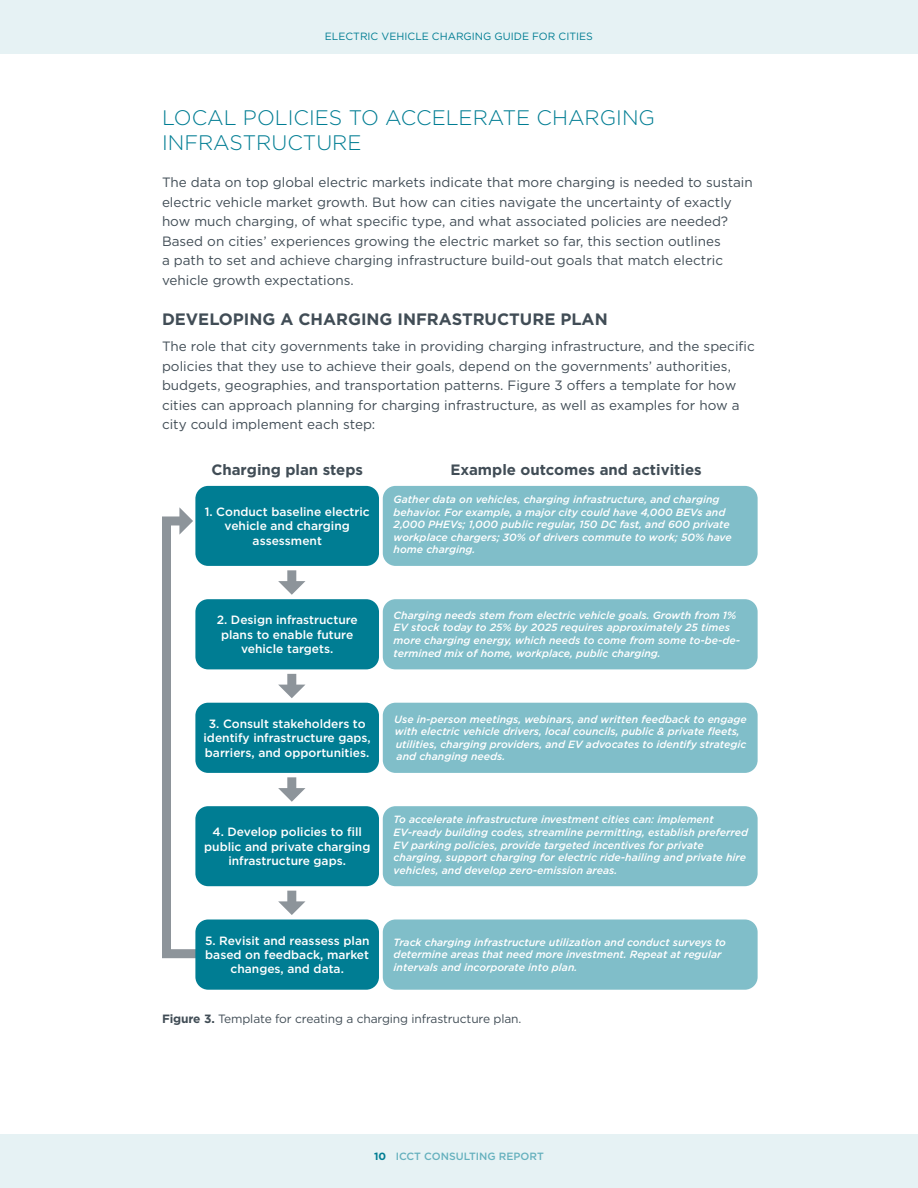
<style>
.page{position:relative;width:918px;height:1188px;background:#fff}
.page>*{position:absolute;margin:0;border:0;box-sizing:border-box;transform-origin:0 0}
.t1{font:300 21px/25.2px "Gotham";color:#007d93}
.t2{font:700 16.5px "Gotham";color:#414d56}
.t3{font:700 15px "Gotham";color:#414d56}
.t4{font:13.5px/19.5px "Gotham";color:#414d56}
.t5{font:500 12px/14.4px "Gotham";color:#fff;text-align:center}
.t6{font:12px "Gotham";letter-spacing:-.01em;color:#414d56}
.t7{font:italic 500 10.5px/12.6px "Gotham";color:#fff}
.t8{font:10.5px "Gotham";color:#007d93}
.t9{font:500 10.5px "Gotham";color:#66b1be}
.s1{font-weight:700}
.s2{font-weight:700;color:#007d93}
</style>
<div class="page">
<div style="left:0;top:1134px;width:918px;height:54px;background:#e6f2f4"></div>
<div style="left:0;top:0;width:918px;height:54px;background:#e6f2f4"></div>
<div style="left:195px;top:486px;width:184px;height:80px;background:#007d93;border-radius:13px"></div>
<div style="left:383px;top:486px;width:375px;height:80px;background:#80bec9;border-radius:13px"></div>
<div style="left:195px;top:599px;width:184px;height:70px;background:#007d93;border-radius:13px"></div>
<div style="left:383px;top:599px;width:375px;height:70px;background:#80bec9;border-radius:13px"></div>
<div style="left:287px;top:570px;width:9px;height:13px;background:#8d949a"></div>
<svg style="left:278px;top:581px;width:27px;height:14px"></svg>
<div style="left:287px;top:674px;width:9px;height:12px;background:#8d949a"></div>
<svg style="left:278px;top:685px;width:27px;height:13px"></svg>
<div style="left:195px;top:703px;width:184px;height:70px;background:#007d93;border-radius:13px"></div>
<div style="left:383px;top:703px;width:375px;height:70px;background:#80bec9;border-radius:13px"></div>
<div style="left:195px;top:806px;width:184px;height:80px;background:#007d93;border-radius:13px"></div>
<div style="left:383px;top:806px;width:375px;height:80px;background:#80bec9;border-radius:13px"></div>
<div style="left:287px;top:777px;width:9px;height:13px;background:#8d949a"></div>
<svg style="left:278px;top:788px;width:27px;height:14px"></svg>
<div style="left:287px;top:891px;width:9px;height:12px;background:#8d949a"></div>
<svg style="left:278px;top:901px;width:27px;height:14px"></svg>
<svg style="left:162px;top:507px;width:49px;height:452px"></svg>
<div style="left:195px;top:920px;width:184px;height:70px;background:#007d93;border-radius:13px"></div>
<div style="left:383px;top:920px;width:375px;height:70px;background:#80bec9;border-radius:13px"></div>
<p class="t8" style="left:325px;top:30px;width:270px">ELECTRIC VEHICLE CHARGING GUIDE FOR CITIES</p>
<h1 class="t1" style="left:162px;top:104px;width:495px">LOCAL POLICIES TO ACCELERATE CHARGING<br>INFRASTRUCTURE</h1>
<p class="t4" style="left:162px;top:173px;width:592px">The data on top global electric markets indicate that more charging is needed to sustain electric vehicle market growth. But how can cities navigate the uncertainty of exactly how much charging, of what specific type, and what associated policies are needed?<br>Based on cities’ experiences growing the electric market so far, this section outlines<br>a path to set and achieve charging infrastructure build-out goals that match electric vehicle growth expectations.</p>
<h2 class="t2" style="left:162px;top:308px;width:447px">DEVELOPING A CHARGING INFRASTRUCTURE PLAN</h2>
<p class="t4" style="left:162px;top:336px;width:594px">The role that city governments take in providing charging infrastructure, and the specific policies that they use to achieve their goals, depend on the governments’ authorities, budgets, geographies, and transportation patterns. Figure 3 offers a template for how cities can approach planning for charging infrastructure, as well as examples for how a city could implement each step:</p>
<h3 class="t3" style="left:211px;top:460px;width:153px">Charging plan steps</h3>
<h3 class="t3" style="left:451px;top:460px;width:253px">Example outcomes and activities</h3>
<p class="t5" style="left:205px;top:504px;width:167px">1. Conduct baseline electric vehicle and charging assessment</p>
<p class="t7" style="left:394px;top:493px;width:340px">Gather data on vehicles, charging infrastructure, and charging behavior. For example, a major city could have 4,000 BEVs and 2,000 PHEVs; 1,000 public regular, 150 DC fast, and 600 private workplace chargers; 30% of drivers commute to work; 50% have home charging.</p>
<p class="t5" style="left:217px;top:613px;width:142px">2. Design infrastructure plans to enable future vehicle targets.</p>
<p class="t7" style="left:394px;top:609px;width:348px">Charging needs stem from electric vehicle goals. Growth from 1% EV stock today to 25% by 2025 requires approximately 25 times more charging energy, which needs to come from some to-be-de&shy;termined mix of home, workplace, public charging.</p>
<p class="t5" style="left:204px;top:716px;width:169px">3. Consult stakeholders to identify infrastructure gaps, barriers, and opportunities.</p>
<p class="t7" style="left:394px;top:712px;width:354px">Use in-person meetings, webinars, and written feedback to engage with electric vehicle drivers, local councils, public &amp; private fleets, utilities, charging providers, and EV advocates to identify strategic and changing needs.</p>
<p class="t5" style="left:204px;top:825px;width:168px">4. Develop policies to fill public and private charging infrastructure gaps.</p>
<p class="t7" style="left:394px;top:813px;width:356px">To accelerate infrastructure investment cities can: implement EV-ready building codes, streamline permitting, establish preferred EV parking policies, provide targeted incentives for private charging, support charging for electric ride-hailing and private hire vehicles, and develop zero-emission areas.</p>
<p class="t5" style="left:205px;top:933px;width:166px">5. Revisit and reassess plan based on feedback, market changes, and data.</p>
<p class="t7" style="left:394px;top:936px;width:334px">Track charging infrastructure utilization and conduct surveys to determine areas that need more investment. Repeat at regular intervals and incorporate into plan.</p>
<p class="t6" style="left:162px;top:1011px;width:361px"><span class="s1">Figure 3.</span> Template for creating a charging infrastructure plan.</p>
<p class="t9" style="left:374px;top:1149px;width:171px"><span class="s2">10</span> ICCT CONSULTING REPORT</p>
</div>
